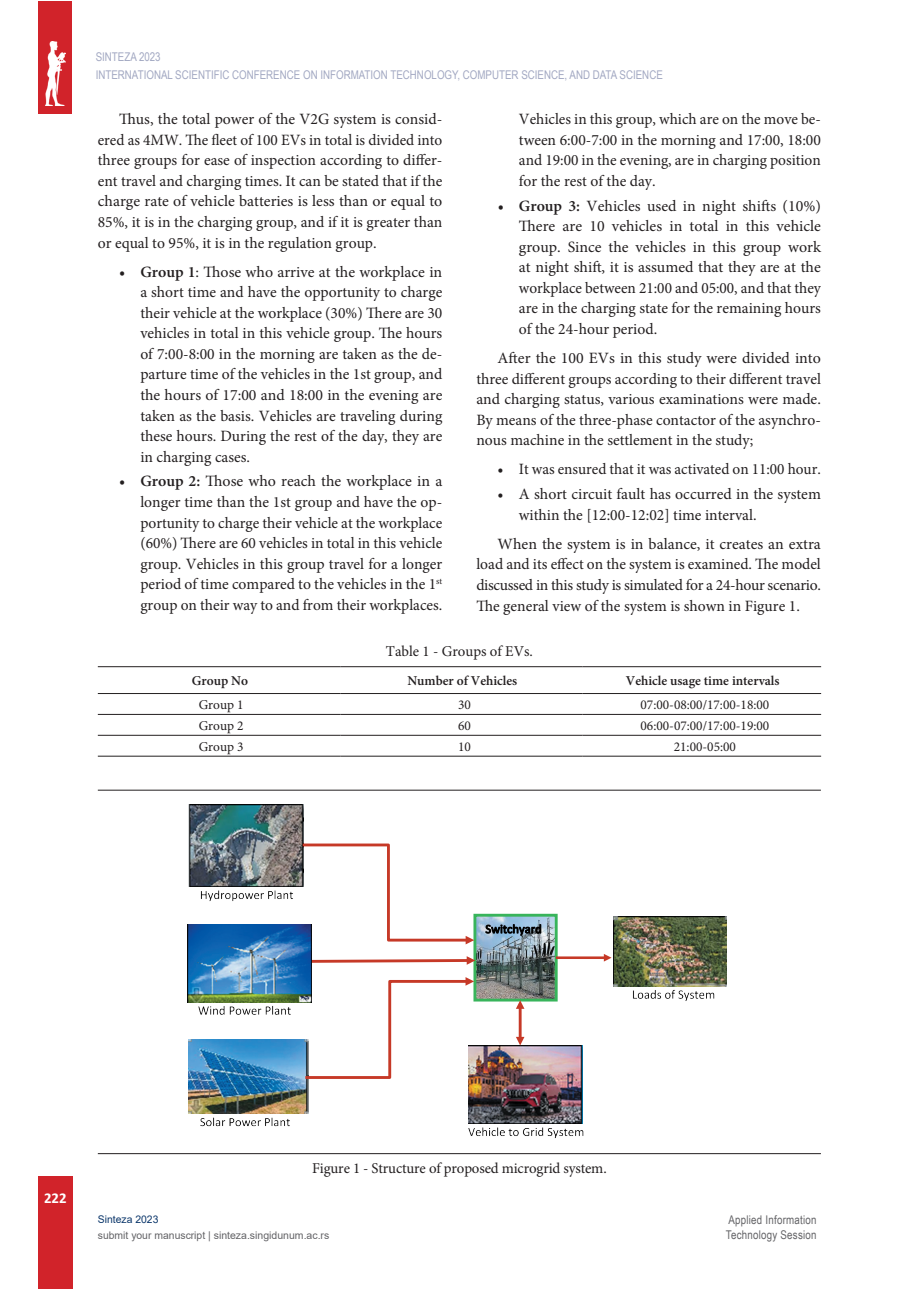
<style>
.page{position:relative;width:906px;height:1289px;background:#fff}
.page>*{position:absolute;margin:0;border:0;box-sizing:border-box;transform-origin:0 0}
.t1{font:15.75px/20.5px "Minion Pro";color:#231f20;text-align:justify}
.t2{font:15px "Minion Pro";letter-spacing:-.01em;color:#231f20}
.t3{font:700 15px "Calibri";color:#fff}
.t4{font:13.5px "Minion Pro";color:#231f20}
.t5{font:600 13.5px "Minion Pro";color:#231f20}
.t6{font:12px/18px "Arial Narrow";color:#a2a8c2}
.t7{font:12px/14.4px "Arial Narrow";letter-spacing:.02em;color:#636366}
.t8{font:10.5px "Arial";color:#636366}
.t9{font:10.5px "Arial";color:#0b366a}
.s1{font-weight:600}
</style>
<div class="page">
<div style="left:38px;top:1176px;width:34px;height:112px;background:#d1232a"></div>
<div style="left:39px;top:1px;width:33px;height:113px;background:#d1232a"></div>
<img style="left:45px;top:41px;width:20px;height:64px">
<hr style="left:98px;top:666px;width:242px;height:1px;background:#231f20">
<hr style="left:340px;top:666px;width:243px;height:1px;background:#231f20">
<hr style="left:583px;top:666px;width:238px;height:1px;background:#231f20">
<hr style="left:98px;top:693px;width:242px;height:1px;background:#231f20">
<hr style="left:340px;top:693px;width:243px;height:1px;background:#231f20">
<hr style="left:583px;top:693px;width:238px;height:1px;background:#231f20">
<hr style="left:98px;top:714px;width:242px;height:1px;background:#231f20">
<hr style="left:340px;top:714px;width:243px;height:1px;background:#231f20">
<hr style="left:583px;top:714px;width:238px;height:1px;background:#231f20">
<hr style="left:98px;top:735px;width:242px;height:1px;background:#231f20">
<hr style="left:340px;top:735px;width:243px;height:1px;background:#231f20">
<hr style="left:583px;top:735px;width:238px;height:1px;background:#231f20">
<hr style="left:98px;top:756px;width:242px;height:1px;background:#231f20">
<hr style="left:340px;top:756px;width:243px;height:1px;background:#231f20">
<hr style="left:583px;top:756px;width:238px;height:1px;background:#231f20">
<hr style="left:98px;top:790px;width:723px;height:1px;background:#231f20">
<hr style="left:98px;top:1153px;width:723px;height:1px;background:#231f20">
<img style="left:188px;top:804px;width:115px;height:79px">
<img style="left:296px;top:871px;width:4px;height:12px">
<img style="left:188px;top:883px;width:4px;height:4px">
<img style="left:192px;top:883px;width:93px;height:18px">
<img style="left:285px;top:883px;width:15px;height:16px">
<img style="left:188px;top:1039px;width:120px;height:71px">
<img style="left:300px;top:1097px;width:9px;height:17px">
<img style="left:188px;top:1110px;width:4px;height:4px">
<img style="left:192px;top:1110px;width:90px;height:17px">
<img style="left:282px;top:1110px;width:23px;height:17px">
<img style="left:582px;top:1045px;width:1px;height:63px">
<img style="left:468px;top:1045px;width:114px;height:74px">
<img style="left:575px;top:1108px;width:8px;height:11px">
<img style="left:468px;top:1119px;width:108px;height:19px">
<img style="left:576px;top:1119px;width:8px;height:17px">
<img style="left:477px;top:917px;width:76px;height:80px">
<div style="left:473px;top:913px;width:84px;height:88px;border:3px solid #38b45b"></div>
<img style="left:476px;top:921px;width:79px;height:72px">
<svg style="left:485px;top:924px;width:56px;height:11px"></svg>
<svg style="left:316px;top:956px;width:159px;height:8px"></svg>
<svg style="left:300px;top:842px;width:174px;height:102px"></svg>
<svg style="left:302px;top:977px;width:172px;height:103px"></svg>
<hr style="left:519px;top:1007px;width:2px;height:31px;background:#c63927">
<svg style="left:516px;top:1000px;width:8px;height:8px"></svg>
<svg style="left:516px;top:1036px;width:8px;height:9px"></svg>
<hr style="left:556px;top:956px;width:49px;height:3px;background:#c63927">
<img style="left:604px;top:916px;width:123px;height:71px">
<img style="left:613px;top:916px;width:113px;height:70px">
<img style="left:718px;top:970px;width:9px;height:12px">
<img style="left:624px;top:982px;width:82px;height:19px">
<img style="left:706px;top:982px;width:21px;height:17px">
<img style="left:305px;top:924px;width:11px;height:93px">
<img style="left:187px;top:924px;width:125px;height:74px">
<img style="left:304px;top:986px;width:12px;height:27px">
<img style="left:187px;top:998px;width:4px;height:5px">
<img style="left:191px;top:998px;width:92px;height:17px">
<img style="left:283px;top:998px;width:22px;height:19px">
<p class="t6" style="left:96px;top:48px;width:568px">SINTEZA 2023<br>INTERNATIONAL SCIENTIFIC CONFERENCE ON INFORMATION TECHNOLOGY, COMPUTER SCIENCE, AND DATA SCIENCE</p>
<p class="t1" style="left:98px;top:109px;width:346px;text-indent:21px">Thus, the total power of the V2G system is consid&shy;ered as 4MW. The fleet of 100 EVs in total is divided into three groups for ease of inspection according to differ&shy;ent travel and charging times. It can be stated that if the charge rate of vehicle batteries is less than or equal to 85%, it is in the charging group, and if it is greater than or equal to 95%, it is in the regulation group.</p>
<p class="t1" style="left:140px;top:261px;width:303px;text-indent:-21px"><span class="s1">• Group 1</span>: Those who arrive at the workplace in a short time and have the opportunity to charge their vehicle at the workplace (30%) There are 30 vehicles in total in this vehicle group. The hours of 7:00-8:00 in the morning are taken as the de&shy;parture time of the vehicles in the 1st group, and the hours of 17:00 and 18:00 in the evening are taken as the basis. Vehicles are traveling during these hours. During the rest of the day, they are in charging cases.</p>
<p class="t1" style="left:140px;top:471px;width:303px;text-indent:-21px"><span class="s1">• Group 2:</span> Those who reach the workplace in a longer time than the 1st group and have the op&shy;portunity to charge their vehicle at the workplace (60%) There are 60 vehicles in total in this vehicle group. Vehicles in this group travel for a longer period of time compared to the vehicles in the 1<sup>st </sup>group on their way to and from their workplaces.</p>
<p class="t1" style="left:519px;top:109px;width:303px">Vehicles in this group, which are on the move be&shy;tween 6:00-7:00 in the morning and 17:00, 18:00 and 19:00 in the evening, are in charging position for the rest of the day.</p>
<p class="t1" style="left:519px;top:195px;width:303px;text-indent:-21px"><span class="s1">• Group 3:</span> Vehicles used in night shifts (10%)<br>There are 10 vehicles in total in this vehicle group. Since the vehicles in this group work at night shift, it is assumed that they are at the workplace between 21:00 and 05:00, and that they are in the charging state for the remaining hours of the 24-hour period.</p>
<p class="t1" style="left:476px;top:348px;width:346px;text-indent:21px">After the 100 EVs in this study were divided into three different groups according to their different travel and charging status, various examinations were made.<br>By means of the three-phase contactor of the asynchro&shy;nous machine in the settlement in the study;</p>
<p class="t1" style="left:497px;top:459px;width:325px">• It was ensured that it was activated on 11:00 hour.</p>
<p class="t1" style="left:519px;top:484px;width:303px;text-indent:-21px">• A short circuit fault has occurred in the system within the [12:00-12:02] time interval.</p>
<p class="t1" style="left:476px;top:533px;width:346px;text-indent:21px">When the system is in balance, it creates an extra load and its effect on the system is examined. The model discussed in this study is simulated for a 24-hour scenario.<br>The general view of the system is shown in Figure 1.</p>
<p class="t2" style="left:386px;top:641px;width:149px">Table 1 - Groups of EVs.</p>
<p class="t5" style="left:192px;top:671px;width:58px">Group No</p>
<p class="t5" style="left:407px;top:671px;width:111px">Number of Vehicles</p>
<p class="t5" style="left:626px;top:671px;width:155px">Vehicle usage time intervals</p>
<p class="t4" style="left:199px;top:695px;width:46px">Group 1</p>
<p class="t4" style="left:458px;top:695px;width:14px">30</p>
<p class="t4" style="left:640px;top:695px;width:130px">07:00-08:00/17:00-18:00</p>
<p class="t4" style="left:199px;top:716px;width:46px">Group 2</p>
<p class="t4" style="left:458px;top:716px;width:14px">60</p>
<p class="t4" style="left:640px;top:716px;width:130px">06:00-07:00/17:00-19:00</p>
<p class="t4" style="left:199px;top:737px;width:46px">Group 3</p>
<p class="t4" style="left:458px;top:737px;width:14px">10</p>
<p class="t4" style="left:674px;top:737px;width:64px">21:00-05:00</p>
<p class="t3" style="left:44px;top:1186px;width:24px">222</p>
<p class="t2" style="left:312px;top:1158px;width:296px">Figure 1 - Structure of proposed microgrid system.</p>
<p class="t9" style="left:98px;top:1211px;width:62px">Sinteza 2023</p>
<p class="t8" style="left:98px;top:1228px;width:233px">submit your manuscript | sinteza.singidunum.ac.rs</p>
<p class="t7" style="left:726px;top:1212px;width:92px">Applied Information<br>Technology Session</p>
</div>
